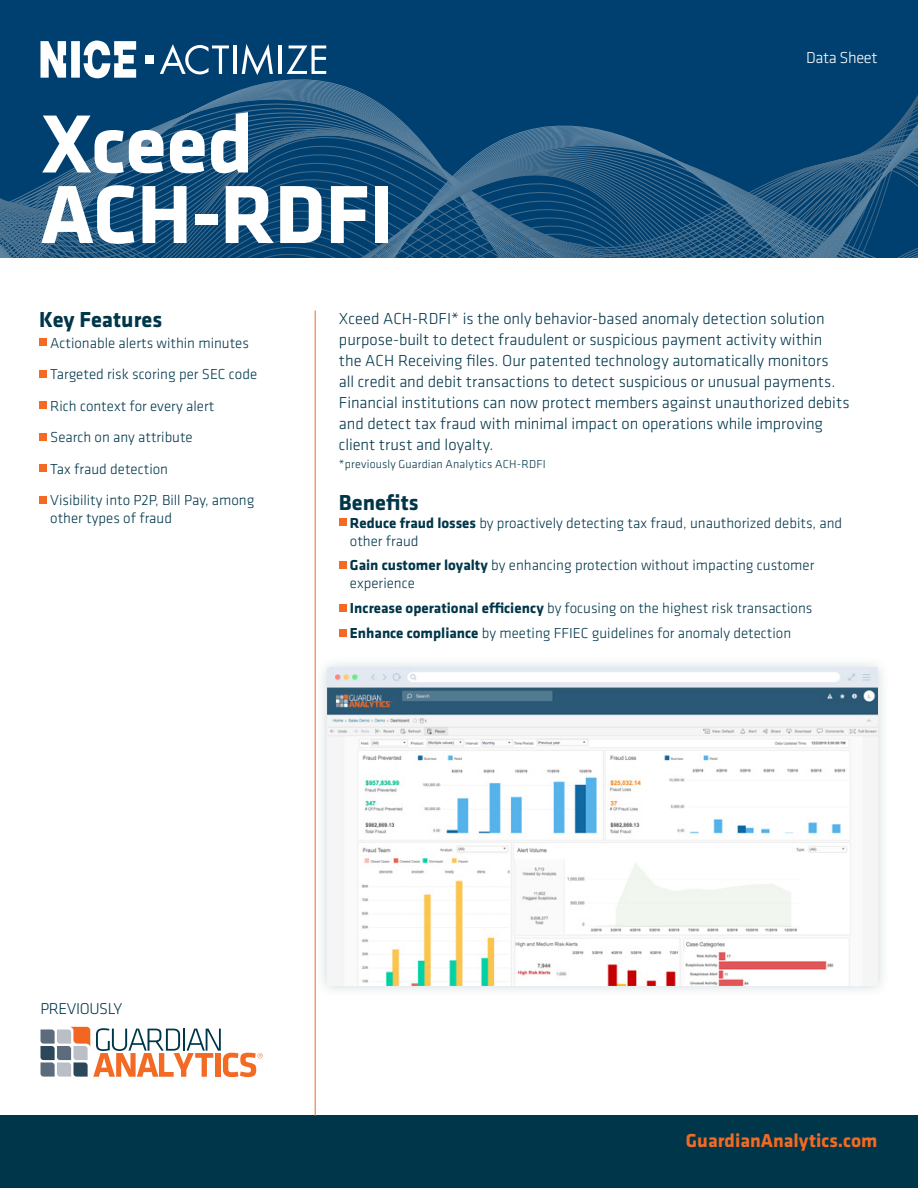
<style>
.page{position:relative;width:918px;height:1188px;background:#fff}
.page>*{position:absolute;margin:0;border:0;box-sizing:border-box;transform-origin:0 0}
.t1{font:700 85.5px/70.5px "Klavika";letter-spacing:-.005em;color:#fff}
.t2{font:700 22.5px "Klavika";color:#003649}
.t3{font:700 19.5px "Klavika";color:#f26a23}
.t4{font:300 16.5px/21px "Klavika";color:#003649}
.t5{font:300 16.5px "Klavika";letter-spacing:-.025em;color:#fff}
.t6{font:300 16.35px "Klavika";letter-spacing:-.025em;color:#003649}
.t7{font:300 15px/31.5px "Klavika";color:#003649}
.t8{font:300 12px "Klavika";letter-spacing:.02em;color:#003649}
.s1{font-weight:700}
</style>
<div class="page">
<div style="left:339px;top:519px;width:8px;height:7px;background:#f26a23"></div>
<div style="left:339px;top:561px;width:8px;height:8px;background:#f26a23"></div>
<div style="left:339px;top:604px;width:8px;height:8px;background:#f26a23"></div>
<div style="left:339px;top:629px;width:8px;height:7px;background:#f26a23"></div>
<div style="left:39px;top:338px;width:8px;height:8px;background:#f26a23"></div>
<div style="left:39px;top:370px;width:8px;height:8px;background:#f26a23"></div>
<div style="left:39px;top:401px;width:8px;height:8px;background:#f26a23"></div>
<div style="left:39px;top:433px;width:8px;height:8px;background:#f26a23"></div>
<div style="left:39px;top:464px;width:8px;height:8px;background:#f26a23"></div>
<div style="left:39px;top:496px;width:8px;height:8px;background:#f26a23"></div>
<div style="left:0;top:2px;width:918px;height:11px;background:#004070"></div>
<div style="left:0;top:13px;width:918px;height:12px;background:#004070"></div>
<div style="left:0;top:25px;width:918px;height:11px;background:#004070"></div>
<div style="left:0;top:36px;width:918px;height:12px;background:#004070"></div>
<div style="left:0;top:48px;width:918px;height:11px;background:#004070"></div>
<div style="left:0;top:59px;width:918px;height:12px;background:#004070"></div>
<div style="left:0;top:71px;width:918px;height:11px;background:#004070"></div>
<svg style="left:0;top:82px;width:918px;height:9px;background:#074573"></svg>
<svg style="left:0;top:91px;width:918px;height:10px;background:#0b4875"></svg>
<svg style="left:0;top:104px;width:918px;height:154px;background:#18507a"></svg>
<div style="left:0;top:1116px;width:918px;height:72px;background:#003649"></div>
<hr style="left:315px;top:310px;width:1px;height:806px;background:#f26a23">
<div style="left:315px;top:655px;width:575px;height:343px;background:#f7f8f9"></div>
<img style="left:327px;top:667px;width:551px;height:319px">
<svg style="left:41px;top:40px;width:95px;height:38px"></svg>
<div style="left:146px;top:55px;width:8px;height:9px;background:#fff"></div>
<svg style="left:160px;top:44px;width:69px;height:30px"></svg>
<hr style="left:233px;top:46px;width:3px;height:28px;background:#fff">
<svg style="left:242px;top:44px;width:31px;height:31px"></svg>
<hr style="left:279px;top:46px;width:3px;height:28px;background:#fff">
<svg style="left:287px;top:46px;width:39px;height:28px"></svg>
<svg style="left:41px;top:1027px;width:222px;height:50px"></svg>
<h1 class="t1" style="left:40px;top:105px;width:355px">Xceed<br>ACH-RDFI</h1>
<p class="t5" style="left:806px;top:47px;width:73px">Data Sheet</p>
<h2 class="t2" style="left:39px;top:304px;width:124px">Key Features</h2>
<p class="t7" style="left:50px;top:327px;width:208px">Actionable alerts within minutes<br>Targeted risk scoring per SEC code<br>Rich context for every alert<br>Search on any attribute<br>Tax fraud detection<br>Visibility into P2P, Bill Pay, among</p>
<p class="t7" style="left:50px;top:502px;width:123px">other types of fraud</p>
<p class="t4" style="left:339px;top:308px;width:512px">Xceed ACH-RDFI* is the only behavior-based anomaly detection solution purpose-built to detect fraudulent or suspicious payment activity within<br>the ACH Receiving files. Our patented technology automatically monitors<br>all credit and debit transactions to detect suspicious or unusual payments.<br>Financial institutions can now protect members against unauthorized debits and detect tax fraud with minimal impact on operations while improving client trust and loyalty.</p>
<p class="t8" style="left:339px;top:457px;width:208px">*previously Guardian Analytics ACH-RDFI</p>
<h2 class="t2" style="left:339px;top:486px;width:81px">Benefits</h2>
<p class="t7" style="left:350px;top:514px;width:494px;line-height:18px"><span class="s1">Reduce fraud losses</span> by proactively detecting tax fraud, unauthorized debits, and other fraud</p>
<p class="t7" style="left:350px;top:556px;width:466px;line-height:18px"><span class="s1">Gain customer loyalty</span> by enhancing protection without impacting customer experience</p>
<p class="t7" style="left:350px;top:596px;width:464px;line-height:24.8px"><span class="s1">Increase operational efficiency</span> by focusing on the highest risk transactions<br><span class="s1">Enhance compliance</span> by meeting FFIEC guidelines for anomaly detection</p>
<p class="t6" style="left:40px;top:999px;width:83px">PREVIOUSLY</p>
<h3 class="t3" style="left:686px;top:1126px;width:193px">GuardianAnalytics.com</h3>
</div>
